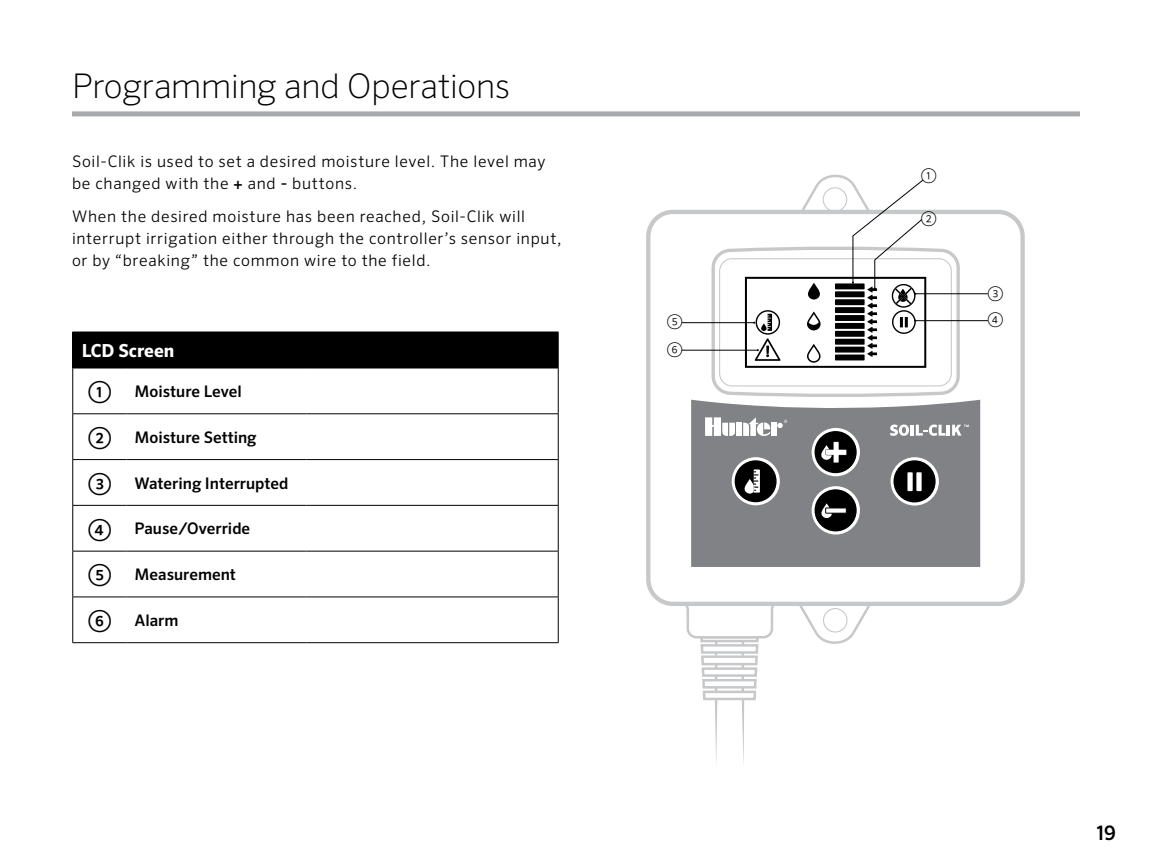
<style>
.page{position:relative;width:1152px;height:864px;background:#fff}
.page>*{position:absolute;margin:0;border:0;box-sizing:border-box;transform-origin:0 0}
.t1{font:200 34px "Sero Pro";letter-spacing:-.01em;color:#000}
.t2{font:500 20px "Sero Pro";color:#000}
.t3{font:700 18px "Sero Pro";color:#fff}
.t4{font:300 16px/22px "Sero Pro";letter-spacing:.045em;color:#000}
.t5{font:500 16px "Sero Pro";color:#000}
.s1{font-weight:500}
.s2{font-size:24px}
</style>
<div class="page">
<div style="left:72px;top:111px;width:1008px;height:5px;background:#a7a9ac"></div>
<div style="left:646px;top:210px;width:379px;height:396px;border:4px solid #c7c8ca;border-radius:25px"></div>
<div style="left:691px;top:400px;width:289px;height:167px;background:#808285"></div>
<div style="left:736px;top:423px;width:6px;height:13px;background:#fff"></div>
<svg style="left:777px;top:420px;width:10px;height:8px"></svg>
<div style="left:771px;top:423px;width:6px;height:13px;background:#fff"></div>
<svg style="left:743px;top:417px;width:27px;height:19px"></svg>
<svg style="left:705px;top:417px;width:30px;height:19px"></svg>
<svg style="left:890px;top:425px;width:79px;height:11px"></svg>
<svg style="left:812px;top:428px;width:48px;height:48px"></svg>
<div style="left:815px;top:432px;width:41px;height:40px;background:#000;border-radius:50%"></div>
<div style="left:815px;top:431px;width:42px;height:42px;border:1px solid #000;border-radius:50%"></div>
<svg style="left:821px;top:442px;width:26px;height:21px"></svg>
<svg style="left:812px;top:486px;width:48px;height:49px"></svg>
<div style="left:815px;top:490px;width:41px;height:41px;background:#000;border-radius:50%"></div>
<div style="left:815px;top:489px;width:42px;height:42px;border:1px solid #000;border-radius:50%"></div>
<svg style="left:821px;top:503px;width:26px;height:15px"></svg>
<svg style="left:891px;top:457px;width:48px;height:49px"></svg>
<div style="left:894px;top:461px;width:41px;height:41px;background:#000;border-radius:50%"></div>
<div style="left:893px;top:460px;width:43px;height:42px;border:1px solid #000;border-radius:50%"></div>
<hr style="left:908px;top:473px;width:4px;height:17px;background:#fff">
<div style="left:907px;top:472px;width:6px;height:19px;border:1px solid #fff"></div>
<hr style="left:917px;top:473px;width:4px;height:17px;background:#fff">
<div style="left:916px;top:472px;width:6px;height:19px;border:1px solid #fff"></div>
<svg style="left:732px;top:457px;width:48px;height:48px"></svg>
<div style="left:735px;top:461px;width:41px;height:41px;background:#000;border-radius:50%"></div>
<div style="left:735px;top:460px;width:42px;height:42px;border:1px solid #000;border-radius:50%"></div>
<svg style="left:744px;top:469px;width:16px;height:25px"></svg>
<svg style="left:797px;top:602px;width:75px;height:42px"></svg>
<div style="left:823px;top:608px;width:25px;height:25px;border:1px solid #c7c8ca;border-radius:50%"></div>
<svg style="left:715px;top:700px;width:2px;height:63px"></svg>
<svg style="left:742px;top:700px;width:2px;height:63px"></svg>
<div style="left:701px;top:644px;width:57px;height:10px;border:2px solid #c7c8ca"></div>
<div style="left:701px;top:655px;width:57px;height:10px;border:2px solid #c7c8ca"></div>
<div style="left:702px;top:667px;width:55px;height:10px;border:2px solid #c7c8ca"></div>
<div style="left:702px;top:679px;width:55px;height:10px;border:2px solid #c7c8ca"></div>
<div style="left:703px;top:691px;width:53px;height:9px;border:2px solid #c7c8ca"></div>
<svg style="left:683px;top:602px;width:94px;height:43px"></svg>
<div style="left:73px;top:332px;width:485px;height:36px;background:#000"></div>
<hr style="left:72px;top:332px;width:1px;height:36px;background:#000">
<hr style="left:558px;top:332px;width:1px;height:36px;background:#000">
<hr style="left:72px;top:368px;width:54px;height:1px;background:#000">
<hr style="left:72px;top:413px;width:54px;height:1px;background:#000">
<hr style="left:126px;top:413px;width:180px;height:1px;background:#000">
<hr style="left:306px;top:413px;width:252px;height:1px;background:#000">
<hr style="left:72px;top:459px;width:54px;height:1px;background:#000">
<hr style="left:126px;top:459px;width:180px;height:1px;background:#000">
<hr style="left:306px;top:459px;width:252px;height:1px;background:#000">
<hr style="left:72px;top:505px;width:54px;height:1px;background:#000">
<hr style="left:126px;top:505px;width:180px;height:1px;background:#000">
<hr style="left:306px;top:505px;width:252px;height:1px;background:#000">
<hr style="left:72px;top:551px;width:54px;height:1px;background:#000">
<hr style="left:126px;top:551px;width:180px;height:1px;background:#000">
<hr style="left:306px;top:551px;width:252px;height:1px;background:#000">
<hr style="left:126px;top:597px;width:180px;height:1px;background:#000">
<hr style="left:306px;top:597px;width:252px;height:1px;background:#000">
<hr style="left:72px;top:642px;width:54px;height:1px;background:#000">
<hr style="left:558px;top:368px;width:1px;height:46px;background:#000">
<hr style="left:558px;top:414px;width:1px;height:45px;background:#000">
<hr style="left:558px;top:460px;width:1px;height:45px;background:#000">
<hr style="left:558px;top:506px;width:1px;height:45px;background:#000">
<hr style="left:558px;top:551px;width:1px;height:46px;background:#000">
<hr style="left:558px;top:597px;width:1px;height:45px;background:#000">
<hr style="left:126px;top:642px;width:180px;height:1px;background:#000">
<hr style="left:306px;top:642px;width:252px;height:1px;background:#000">
<hr style="left:126px;top:368px;width:180px;height:1px;background:#000">
<hr style="left:306px;top:368px;width:252px;height:1px;background:#000">
<hr style="left:72px;top:368px;width:1px;height:46px;background:#000">
<hr style="left:72px;top:414px;width:1px;height:45px;background:#000">
<hr style="left:72px;top:460px;width:1px;height:45px;background:#000">
<hr style="left:72px;top:506px;width:1px;height:45px;background:#000">
<hr style="left:72px;top:551px;width:1px;height:46px;background:#000">
<hr style="left:72px;top:597px;width:54px;height:1px;background:#000">
<hr style="left:72px;top:597px;width:1px;height:45px;background:#000">
<hr style="left:915px;top:293px;width:73px;height:1px;background:#000">
<hr style="left:915px;top:320px;width:73px;height:1px;background:#000">
<hr style="left:682px;top:322px;width:72px;height:1px;background:#000">
<hr style="left:682px;top:350px;width:76px;height:1px;background:#000">
<svg style="left:710px;top:174px;width:251px;height:223px"></svg>
<h1 class="t1" style="left:72px;top:66px;width:440px">Programming and Operations</h1>
<p class="t4" style="left:72px;top:150px;width:475px">Soil-Clik is used to set a desired moisture level. The level may be changed with the <span class="s1">+</span> and <span class="s1">-</span> buttons.</p>
<p class="t4" style="left:72px;top:205px;width:491px">When the desired moisture has been reached, Soil-Clik will interrupt irrigation either through the controller’s sensor input, or by “breaking” the common wire to the field.</p>
<p class="t3" style="left:82px;top:340px;width:94px">LCD Screen</p>
<p class="t5" style="left:88px;top:382px;width:156px"><span class="s2">①</span> Moisture Level</p>
<p class="t5" style="left:88px;top:428px;width:170px"><span class="s2">②</span> Moisture Setting</p>
<p class="t5" style="left:88px;top:473px;width:202px"><span class="s2">③</span> Watering Interrupted</p>
<p class="t5" style="left:88px;top:519px;width:164px"><span class="s2">④</span> Pause/Override</p>
<p class="t5" style="left:88px;top:565px;width:150px"><span class="s2">⑤</span> Measurement</p>
<p class="t5" style="left:88px;top:611px;width:92px"><span class="s2">⑥</span> Alarm</p>
<p class="t4" style="left:921px;top:164px;width:17px">①</p>
<p class="t4" style="left:921px;top:207px;width:17px">②</p>
<p class="t4" style="left:988px;top:282px;width:17px">③</p>
<p class="t4" style="left:667px;top:311px;width:17px">⑤</p>
<p class="t4" style="left:988px;top:309px;width:17px">④</p>
<p class="t4" style="left:667px;top:338px;width:17px">⑥</p>
<p class="t2" style="left:1096px;top:820px;width:21px">19</p>
</div>
